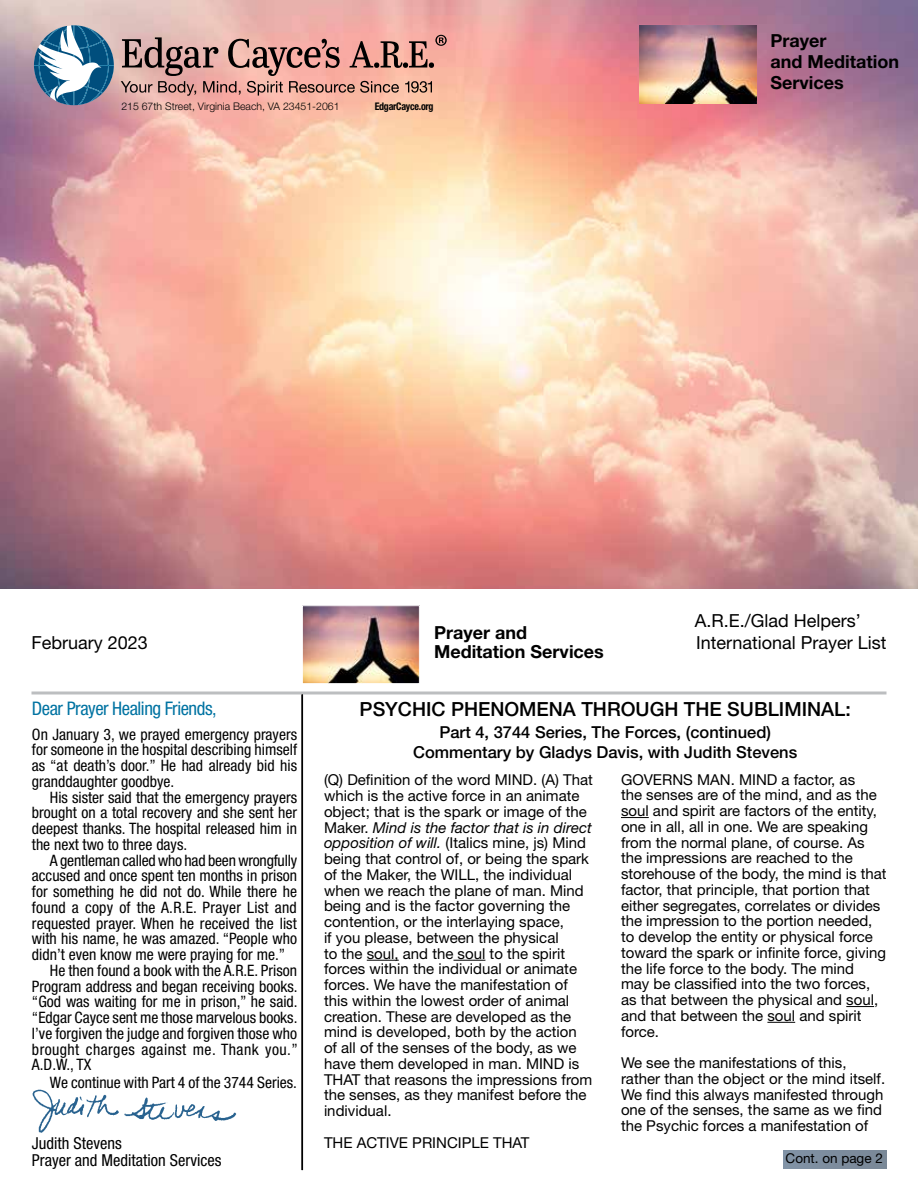
<style>
.page{position:relative;width:918px;height:1188px;background:#fff}
.page>*{position:absolute;margin:0;border:0;box-sizing:border-box;transform-origin:0 0}
.t1{font:500 19.5px "Helvetica Neue LT Std";color:#000}
.t2{font:condensed 18.75px "Helvetica Neue LT Std";letter-spacing:-.025em;color:#0073a2}
.t3{font:18px "Helvetica Neue LT Std";color:#000}
.t4{font:700 18px/21px "Helvetica Neue LT Std";color:#000}
.t5{font:500 16.5px/19.5px "Helvetica Neue LT Std";color:#000;text-align:center}
.t6{font:condensed 16.5px/17.2px "Helvetica Neue LT Std";color:#000}
.t7{font:condensed 15.75px/15.8px "Helvetica Neue LT Std";color:#000;text-align:justify}
.t8{font:condensed 15.75px "Helvetica Neue LT Std";letter-spacing:.025em;color:#000}
.t9{font:15px/15.8px "Helvetica Neue LT Std";color:#000}
.t10{font:13.5px "Helvetica Neue LT Std";color:#000}
.t11{font:300 10.5px "Helvetica Neue LT Std";color:#000}
.t12{font:700 condensed 10.5px "Helvetica Neue LT Std";letter-spacing:-.025em;color:#000;scale:.95 1}
.s1{font-style:italic}
</style>
<div class="page">
<hr style="left:32px;top:692px;width:854px;height:2px;background:#bcbec0">
<hr style="left:367px;top:960px;width:32px;height:1px;background:#000">
<hr style="left:453px;top:960px;width:32px;height:1px;background:#000">
<svg style="left:621px;top:817px;width:28px;height:1px"></svg>
<svg style="left:846px;top:1006px;width:28px;height:1px"></svg>
<svg style="left:767px;top:1022px;width:28px;height:1px"></svg>
<hr style="left:302px;top:695px;width:1px;height:475px;background:#000">
<img style="left:304px;top:608px;width:114px;height:74px">
<div style="left:302px;top:606px;width:118px;height:78px;border:1px solid #fff"></div>
<img style="left:32px;top:1089px;width:205px;height:44px">
<img style="left:0;top:0;width:918px;height:589px">
<img style="left:639px;top:25px;width:117px;height:78px">
<svg style="left:34px;top:25px;width:80px;height:80px"></svg>
<svg style="left:121px;top:35px;width:326px;height:61px;background:#c39088"></svg>
<p class="t11" style="left:121px;top:100px;width:220px">215 67th Street, Virginia Beach, VA 23451-2061</p>
<p class="t12" style="left:375px;top:100px;width:64px">EdgarCayce.org</p>
<p class="t4" style="left:771px;top:30px;width:130px">Prayer<br>and Meditation<br>Services</p>
<p class="t3" style="left:695px;top:610px;width:167px">A.R.E./Glad Helpers’</p>
<p class="t4" style="left:434px;top:622px;width:171px;line-height:19.5px">Prayer and<br>Meditation Services</p>
<p class="t3" style="left:32px;top:632px;width:118px">February 2023</p>
<p class="t3" style="left:696px;top:632px;width:192px">International Prayer List</p>
<p class="t2" style="left:32px;top:697px;width:186px">Dear Prayer Healing Friends,</p>
<p class="t7" style="left:32px;top:726px;width:267px">On January 3, we prayed emergency prayers for someone in the hospital describing himself as “at death’s door.” He had already bid his granddaughter goodbye.</p>
<p class="t7" style="left:32px;top:789px;width:267px;text-indent:18px">His sister said that the emergency prayers brought on a total recovery and she sent her deepest thanks. The hospital released him in the next two to three days.</p>
<p class="t7" style="left:50px;top:852px;width:249px">A gentleman called who had been wrongfully</p>
<p class="t7" style="left:32px;top:868px;width:267px">accused and once spent ten months in prison</p>
<p class="t7" style="left:32px;top:884px;width:267px">for something he did not do. While there he</p>
<p class="t7" style="left:32px;top:899px;width:266px">found a copy of the A.R.E. Prayer List and</p>
<p class="t7" style="left:32px;top:915px;width:266px">requested prayer. When he received the list</p>
<p class="t7" style="left:32px;top:931px;width:267px">with his name, he was amazed. “People who</p>
<p class="t7" style="left:32px;top:947px;width:255px">didn’t even know me were praying for me.”</p>
<p class="t7" style="left:50px;top:962px;width:249px">He then found a book with the A.R.E. Prison</p>
<p class="t7" style="left:32px;top:978px;width:267px">Program address and began receiving books.</p>
<p class="t7" style="left:32px;top:994px;width:267px">“God was waiting for me in prison,” he said.</p>
<p class="t7" style="left:32px;top:1010px;width:267px">“Edgar Cayce sent me those marvelous books.</p>
<p class="t7" style="left:32px;top:1025px;width:267px">I’ve forgiven the judge and forgiven those who</p>
<p class="t8" style="left:32px;top:1040px;width:267px">brought charges against me. Thank you.”</p>
<p class="t7" style="left:32px;top:1057px;width:61px">A.D.W., TX</p>
<p class="t7" style="left:50px;top:1074px;width:249px">We continue with Part 4 of the 3744 Series.</p>
<p class="t6" style="left:32px;top:1135px;width:191px">Judith Stevens<br>Prayer and Meditation Services</p>
<h1 class="t1" style="left:360px;top:697px;width:493px">PSYCHIC PHENOMENA THROUGH THE SUBLIMINAL:</h1>
<p class="t5" style="left:413px;top:723px;width:386px">Part 4, 3744 Series, The Forces, (continued)<br>Commentary by Gladys Davis, with Judith Stevens</p>
<p class="t9" style="left:324px;top:772px;width:270px">(Q) Definition of the word MIND. (A) That which is the active force in an animate object; that is the spark or image of the Maker. <span class="s1">Mind is the factor that is in direct opposition of will.</span> (Italics mine, js) Mind being that control of, or being the spark of the Maker, the WILL, the individual when we reach the plane of man. Mind being and is the factor governing the contention, or the interlaying space,<br>if you please, between the physical<br>to the soul, and the soul to the spirit forces within the individual or animate forces. We have the manifestation of this within the lowest order of animal creation. These are developed as the mind is developed, both by the action of all of the senses of the body, as we have them developed in man. MIND is THAT that reasons the impressions from the senses, as they manifest before the individual.</p>
<p class="t9" style="left:324px;top:1134px;width:207px">THE ACTIVE PRINCIPLE THAT</p>
<p class="t9" style="left:621px;top:771px;width:267px">GOVERNS MAN. MIND a factor, as<br>the senses are of the mind, and as the soul and spirit are factors of the entity, one in all, all in one. We are speaking from the normal plane, of course. As the impressions are reached to the storehouse of the body, the mind is that factor, that principle, that portion that either segregates, correlates or divides the impression to the portion needed, to develop the entity or physical force toward the spark or infinite force, giving the life force to the body. The mind<br>may be classified into the two forces, as that between the physical and soul, and that between the soul and spirit force.</p>
<p class="t9" style="left:621px;top:1055px;width:266px">We see the manifestations of this, rather than the object or the mind itself.<br>We find this always manifested through one of the senses, the same as we find the Psychic forces a manifestation of</p>
<p class="t10" style="left:786px;top:1151px;width:99px">Cont. on page 2</p>
</div>
